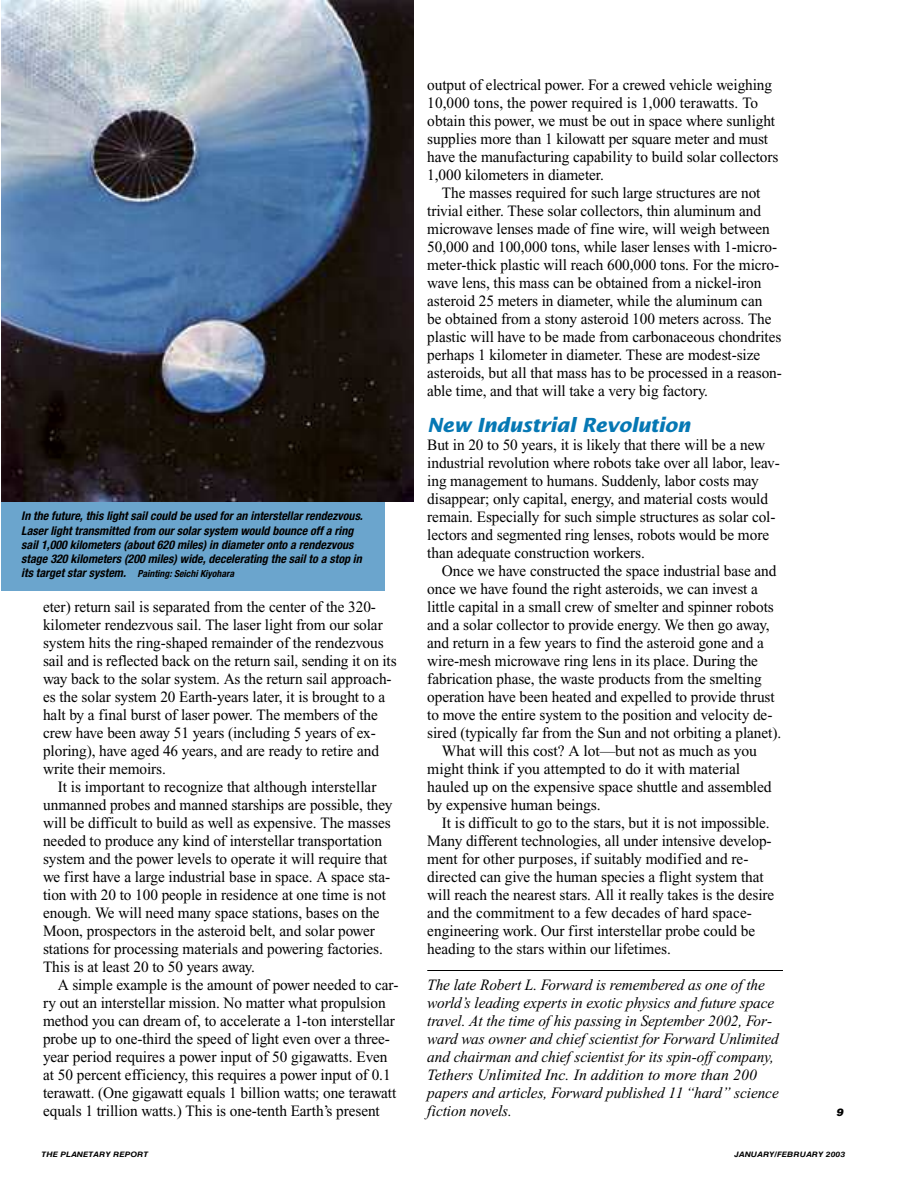
<style>
.page{position:relative;width:905px;height:1188px;background:#fff}
.page>*{position:absolute;margin:0;border:0;box-sizing:border-box;transform-origin:0 0}
.t1{font:italic 700 19.5px "Lucida Sans";letter-spacing:-.02em;color:#0678b4}
.t2{font:15.75px/18px "Times";letter-spacing:-.005em;color:#000}
.t3{font:italic 15.75px/18px "Times";letter-spacing:-.005em;color:#000}
.t4{font:italic 700 condensed 12px/14.2px "Helvetica Neue";color:#000}
.t5{font:italic 900 10.5px "Helvetica LT Std";color:#000}
.t6{font:italic 700 condensed 9.75px "Helvetica Neue";color:#000}
.t7{font:italic 700 7.5px "Helvetica LT Std";letter-spacing:.005em;color:#000;scale:1.15 1}
.s1{font-size:12px}
</style>
<div class="page">
<hr style="left:427px;top:970px;width:356px;height:1px;background:#000">
<div style="left:1px;top:498px;width:384px;height:92px;background:#6ba5cd"></div>
<img style="left:1px;top:1px;width:413px;height:501px">
<p class="t4" style="left:21px;top:510px;width:343px">In the future, this light sail could be used for an interstellar rendezvous.<br>Laser light transmitted from our solar system would bounce off a ring sail 1,000 kilometers (about 620 miles) in diameter onto a rendezvous stage 320 kilometers (200 miles) wide, decelerating the sail to a stop in</p>
<p class="t6" style="left:21px;top:571px;width:214px"><span class="s1">its target star system.</span> Painting: Seichi Kiyohara</p>
<p class="t2" style="left:43px;top:599px;width:355px">eter) return sail is separated from the center of the 320- kilometer rendezvous sail. The laser light from our solar system hits the ring-shaped remainder of the rendezvous sail and is reflected back on the return sail, sending it on its way back to the solar system. As the return sail approach&shy;es the solar system 20 Earth-years later, it is brought to a halt by a final burst of laser power. The members of the crew have been away 51 years (including 5 years of ex&shy;ploring), have aged 46 years, and are ready to retire and write their memoirs.</p>
<p class="t2" style="left:43px;top:779px;width:351px;text-indent:15px">It is important to recognize that although interstellar unmanned probes and manned starships are possible, they will be difficult to build as well as expensive. The masses needed to produce any kind of interstellar transportation system and the power levels to operate it will require that we first have a large industrial base in space. A space sta&shy;tion with 20 to 100 people in residence at one time is not enough. We will need many space stations, bases on the Moon, prospectors in the asteroid belt, and solar power stations for processing materials and powering factories.<br>This is at least 20 to 50 years away.</p>
<p class="t2" style="left:43px;top:977px;width:357px;text-indent:15px">A simple example is the amount of power needed to car&shy;ry out an interstellar mission. No matter what propulsion method you can dream of, to accelerate a 1-ton interstellar probe up to one-third the speed of light even over a three&shy;year period requires a power input of 50 gigawatts. Even at 50 percent efficiency, this requires a power input of 0.1 terawatt. (One gigawatt equals 1 billion watts; one terawatt equals 1 trillion watts.) This is one-tenth Earth’s present</p>
<p class="t2" style="left:427px;top:77px;width:353px">output of electrical power. For a crewed vehicle weighing 10,000 tons, the power required is 1,000 terawatts. To obtain this power, we must be out in space where sunlight supplies more than 1 kilowatt per square meter and must have the manufacturing capability to build solar collectors 1,000 kilometers in diameter.</p>
<p class="t2" style="left:427px;top:185px;width:356px;text-indent:15px">The masses required for such large structures are not trivial either. These solar collectors, thin aluminum and microwave lenses made of fine wire, will weigh between 50,000 and 100,000 tons, while laser lenses with 1-micro&shy;meter-thick plastic will reach 600,000 tons. For the micro&shy;wave lens, this mass can be obtained from a nickel-iron asteroid 25 meters in diameter, while the aluminum can<br>be obtained from a stony asteroid 100 meters across. The plastic will have to be made from carbonaceous chondrites perhaps 1 kilometer in diameter. These are modest-size asteroids, but all that mass has to be processed in a reason&shy;able time, and that will take a very big factory.</p>
<p class="t1" style="left:427px;top:417px;width:264px">New Industrial Revolution</p>
<p class="t2" style="left:427px;top:437px;width:354px">But in 20 to 50 years, it is likely that there will be a new industrial revolution where robots take over all labor, leav&shy;ing management to humans. Suddenly, labor costs may disappear; only capital, energy, and material costs would remain. Especially for such simple structures as solar col&shy;lectors and segmented ring lenses, robots would be more than adequate construction workers.</p>
<p class="t2" style="left:442px;top:563px;width:336px">Once we have constructed the space industrial base and</p>
<p class="t2" style="left:427px;top:581px;width:332px">once we have found the right asteroids, we can invest a</p>
<p class="t2" style="left:427px;top:599px;width:348px">little capital in a small crew of smelter and spinner robots</p>
<p class="t2" style="left:427px;top:617px;width:344px">and a solar collector to provide energy. We then go away,</p>
<p class="t2" style="left:427px;top:635px;width:338px">and return in a few years to find the asteroid gone and a</p>
<p class="t2" style="left:427px;top:653px;width:332px">wire-mesh microwave ring lens in its place. During the</p>
<p class="t2" style="left:427px;top:671px;width:336px">fabrication phase, the waste products from the smelting</p>
<p class="t2" style="left:427px;top:689px;width:349px">operation have been heated and expelled to provide thrust</p>
<p class="t2" style="left:427px;top:707px;width:346px">to move the entire system to the position and velocity de-</p>
<p class="t2" style="left:427px;top:725px;width:355px">sired (typically far from the Sun and not orbiting a planet).</p>
<p class="t2" style="left:442px;top:743px;width:316px">What will this cost? A lot—but not as much as you</p>
<p class="t2" style="left:427px;top:761px;width:314px">might think if you attempted to do it with material</p>
<p class="t2" style="left:427px;top:779px;width:346px">hauled up on the expensive space shuttle and assembled</p>
<p class="t2" style="left:427px;top:797px;width:175px">by expensive human beings.</p>
<p class="t2" style="left:442px;top:815px;width:329px">It is difficult to go to the stars, but it is not impossible.</p>
<p class="t2" style="left:427px;top:833px;width:346px">Many different technologies, all under intensive develop-</p>
<p class="t2" style="left:427px;top:851px;width:323px">ment for other purposes, if suitably modified and re-</p>
<p class="t2" style="left:427px;top:869px;width:338px">directed can give the human species a flight system that</p>
<p class="t2" style="left:427px;top:887px;width:348px">will reach the nearest stars. All it really takes is the desire</p>
<p class="t2" style="left:427px;top:905px;width:326px">and the commitment to a few decades of hard space-</p>
<p class="t2" style="left:427px;top:923px;width:329px">engineering work. Our first interstellar probe could be</p>
<p class="t2" style="left:427px;top:941px;width:245px">heading to the stars within our lifetimes.</p>
<p class="t3" style="left:427px;top:977px;width:353px">The late Robert L. Forward is remembered as one of the world’s leading experts in exotic physics and future space travel. At the time of his passing in September 2002, For&shy;ward was owner and chief scientist for Forward Unlimited and chairman and chief scientist for its spin-off company, Tethers Unlimited Inc. In addition to more than 200 papers and articles, Forward published 11 “hard” science fiction novels.</p>
<p class="t5" style="left:836px;top:1108px;width:9px">9</p>
<p class="t7" style="left:42px;top:1152px;width:94px">THE PLANETARY REPORT</p>
<p class="t7" style="left:734px;top:1152px;width:98px">JANUARY/FEBRUARY 2003</p>
</div>
